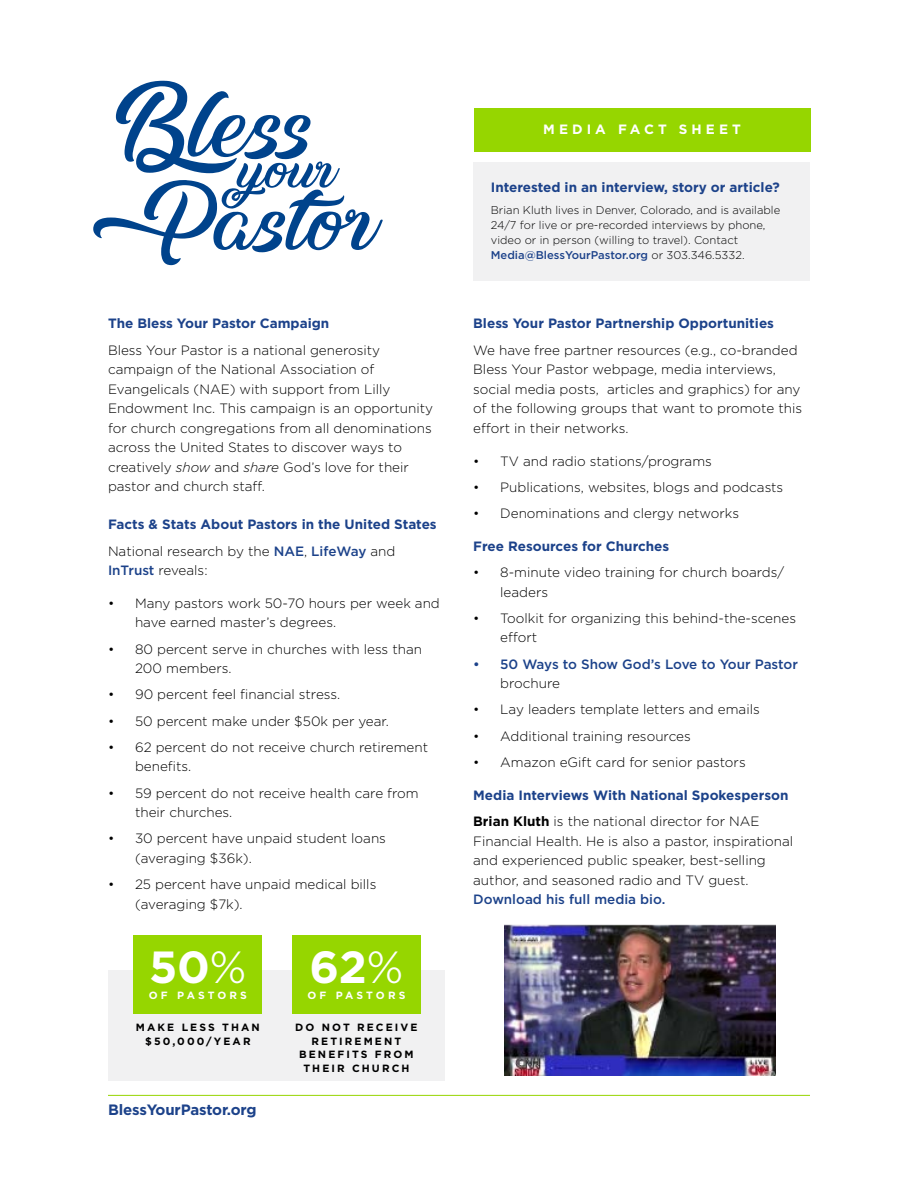
<style>
.page{position:relative;width:918px;height:1188px;background:#fff}
.page>*{position:absolute;margin:0;border:0;box-sizing:border-box;transform-origin:0 0}
.t1{font:700 45px "Gotham";color:#fff}
.t2{font:700 15px "Gotham";letter-spacing:-.01em;color:#1c428a}
.t3{font:300 13.5px/19.5px "Gotham";color:#000}
.t4{font:700 13.5px/26.2px "Gotham";color:#1c428a}
.t5{font:500 13.5px "Gotham";color:#1c428a}
.t6{font:700 13.5px "Gotham";letter-spacing:.3em;color:#fff}
.t7{font:300 11.25px/15px "Gotham";color:#000}
.t8{font:700 10.5px/13.5px "Gotham";letter-spacing:.2em;color:#000}
.t9{font:700 10.5px "Gotham";color:#fff}
.s1{font-style:italic}
.s2{font-weight:300;color:#000}
.s3{font-weight:500}
.s4{font-weight:500;color:#1c428a}
.s5{font-weight:300}
.s6{color:#000}
</style>
<div class="page">
<div style="left:108px;top:970px;width:337px;height:110px;background:#f1f1f2"></div>
<hr style="left:108px;top:1095px;width:702px;height:1px;background:#96d600">
<svg style="left:93px;top:81px;width:290px;height:184px"></svg>
<div style="left:474px;top:108px;width:336px;height:44px;background:#96d600"></div>
<div style="left:134px;top:935px;width:128px;height:79px;background:#96d600"></div>
<div style="left:292px;top:935px;width:129px;height:79px;background:#96d600"></div>
<img style="left:504px;top:924px;width:272px;height:152px">
<div style="left:473px;top:162px;width:337px;height:118px;background:#f1f1f2"></div>
<p class="t4" style="left:108px;top:310px;width:223px">The Bless Your Pastor Campaign</p>
<p class="t3" style="left:108px;top:340px;width:327px">Bless Your Pastor is a national generosity campaign of the National Association of Evangelicals (NAE) with support from Lilly Endowment Inc. This campaign is an opportunity for church congregations from all denominations across the United States to discover ways to creatively <span class="s1">show</span> and <span class="s1">share</span> God’s love for their pastor and church staff.</p>
<p class="t4" style="left:108px;top:511px;width:330px">Facts &amp; Stats About Pastors in the United States<br><span class="s2">National research by the</span> <span class="s3">NAE</span><span class="s2">,</span> <span class="s3">LifeWay</span> <span class="s2">and</span></p>
<p class="t3" style="left:108px;top:560px;width:101px"><span class="s4">InTrust</span> reveals:</p>
<p class="t3" style="left:135px;top:593px;width:306px;text-indent:-27px">• Many pastors work 50-70 hours per week and have earned master’s degrees.</p>
<p class="t3" style="left:135px;top:639px;width:289px;text-indent:-27px">• 80 percent serve in churches with less than<br>200 members.</p>
<p class="t3" style="left:108px;top:685px;width:234px">• 90 percent feel financial stress.</p>
<p class="t3" style="left:108px;top:711px;width:282px">• 50 percent make under $50k per year.</p>
<p class="t3" style="left:135px;top:737px;width:295px;text-indent:-27px">• 62 percent do not receive church retirement benefits.</p>
<p class="t3" style="left:135px;top:783px;width:285px;text-indent:-27px">• 59 percent do not receive health care from their churches.</p>
<p class="t3" style="left:135px;top:829px;width:253px;text-indent:-27px">• 30 percent have unpaid student loans (averaging $36k).</p>
<p class="t3" style="left:135px;top:874px;width:243px;text-indent:-27px">• 25 percent have unpaid medical bills (averaging $7k).</p>
<h1 class="t1" style="left:149px;top:937px;width:99px">50<span class="s5">%</span></h1>
<h1 class="t1" style="left:309px;top:937px;width:96px">62<span class="s5">%</span></h1>
<p class="t9" style="left:149px;top:988px;width:10px">of</p>
<p class="t9" style="left:177px;top:988px;width:11px">pastors</p>
<p class="t9" style="left:307px;top:988px;width:10px">of</p>
<p class="t9" style="left:336px;top:988px;width:11px">pastors</p>
<p class="t8" style="left:145px;top:1021px;width:114px;text-indent:-9px">MAKE LE SS TH An $50,000/y ear</p>
<p class="t8" style="left:295px;top:1021px;width:37px">do not</p>
<p class="t8" style="left:357px;top:1021px;width:62px">r eceive</p>
<p class="t8" style="left:312px;top:1034px;width:27px">r etir</p>
<p class="t8" style="left:355px;top:1034px;width:39px">em ent</p>
<p class="t8" style="left:299px;top:1048px;width:47px">benefits</p>
<p class="t8" style="left:375px;top:1048px;width:11px">from</p>
<p class="t8" style="left:303px;top:1061px;width:36px">t heir</p>
<p class="t8" style="left:352px;top:1061px;width:30px">churc</p>
<p class="t8" style="left:402px;top:1061px;width:9px">h</p>
<p class="t2" style="left:108px;top:1100px;width:150px">BlessYourPastor.org</p>
<p class="t6" style="left:543px;top:121px;width:54px">m edia</p>
<p class="t6" style="left:618px;top:121px;width:13px">fact</p>
<p class="t6" style="left:679px;top:121px;width:60px">s heet</p>
<p class="t4" style="left:491px;top:174px;width:290px">Interested in an interview, story or article?</p>
<p class="t7" style="left:491px;top:202px;width:291px">Brian Kluth lives in Denver, Colorado, and is available 24/7 for live or pre-recorded interviews by phone, video or in person (willing to travel). Contact <span class="s4">Media@BlessYourPastor.org</span> or 303.346.5332.</p>
<p class="t4" style="left:473px;top:310px;width:302px">Bless Your Pastor Partnership Opportunities</p>
<p class="t3" style="left:473px;top:340px;width:330px">We have free partner resources (e.g., co-branded Bless Your Pastor webpage, media interviews, social media posts, articles and graphics) for any of the following groups that want to promote this effort in their networks.</p>
<p class="t3" style="left:473px;top:451px;width:240px">• TV and radio stations/programs</p>
<p class="t3" style="left:473px;top:477px;width:312px">• Publications, websites, blogs and podcasts</p>
<p class="t3" style="left:473px;top:503px;width:268px">• Denominations and clergy networks</p>
<p class="t4" style="left:473px;top:533px;width:198px">Free Resources for Churches</p>
<p class="t3" style="left:500px;top:562px;width:285px;text-indent:-27px">• 8-minute video training for church boards/ leaders</p>
<p class="t3" style="left:500px;top:608px;width:297px;text-indent:-27px">• Toolkit for organizing this behind-the-scenes effort</p>
<p class="t5" style="left:473px;top:655px;width:326px">• 50 Ways to Show God’s Love to Your Pastor</p>
<p class="t3" style="left:500px;top:673px;width:61px">brochure</p>
<p class="t3" style="left:473px;top:700px;width:288px">• Lay leaders template letters and emails</p>
<p class="t3" style="left:473px;top:726px;width:219px">• Additional training resources</p>
<p class="t3" style="left:473px;top:752px;width:274px">• Amazon eGift card for senior pastors</p>
<p class="t4" style="left:473px;top:782px;width:317px">Media Interviews With National Spokesperson<br><span class="s6">Brian Kluth</span> <span class="s2">is the national director for NAE</span></p>
<p class="t3" style="left:473px;top:831px;width:322px">Financial Health. He is also a pastor, inspirational and experienced public speaker, best-selling author, and seasoned radio and TV guest.</p>
<p class="t5" style="left:473px;top:891px;width:194px">Download his full media bio.</p>
</div>
